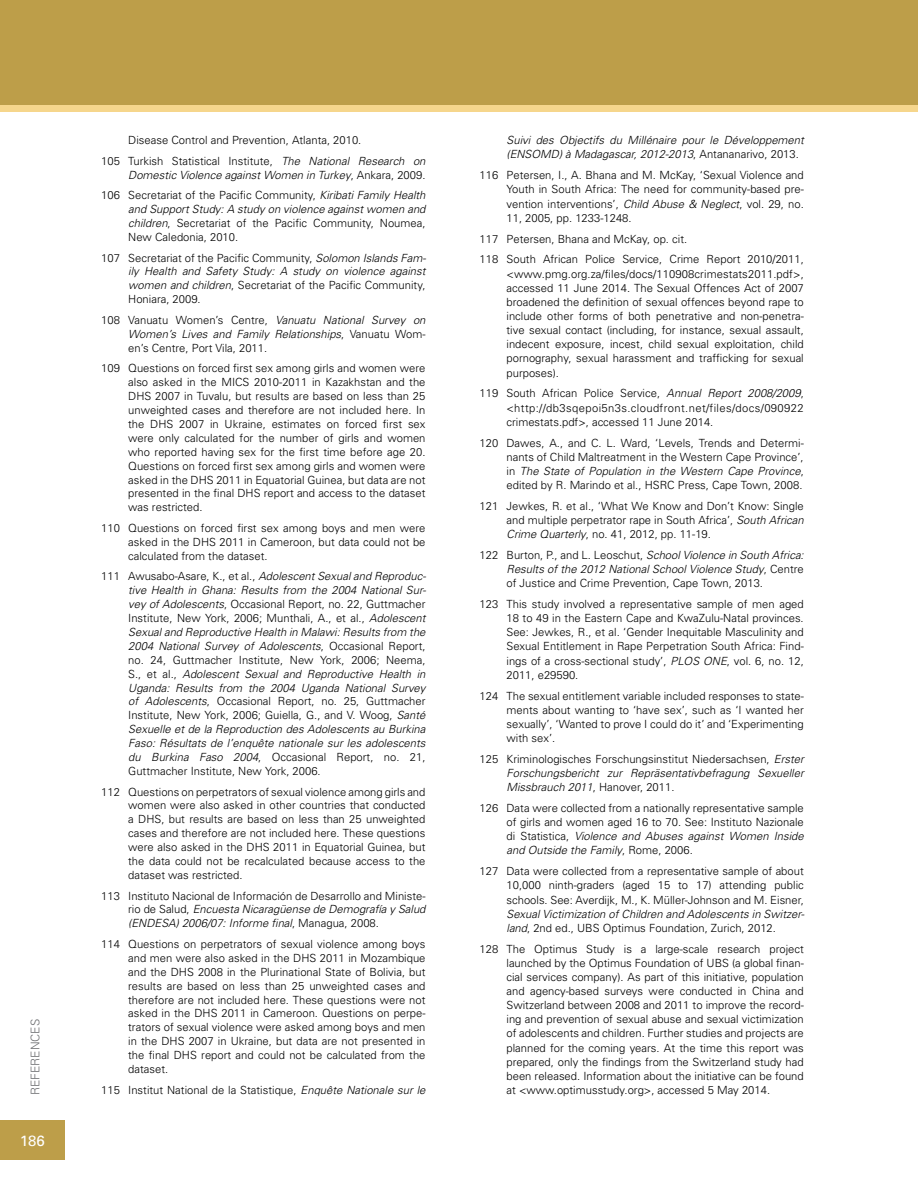
<style>
.page{position:relative;width:918px;height:1188px;background:#fff}
.page>*{position:absolute;margin:0;border:0;box-sizing:border-box;transform-origin:0 0}
.t1{font:14.85px "Univers";color:#fff}
.t2{font:300 12px "Univers";color:#6d6e71}
.t3{font:300 11.25px/14.1px "Univers";color:#000;text-align:justify}
.t4{font:italic 300 11.25px/14px "Univers";color:#000;text-align:justify}
.s1{font-style:italic}
.s2{font-style:normal}
</style>
<div class="page">
<div style="left:0;top:1120px;width:65px;height:40px;background:#bd9e49"></div>
<svg style="left:0;top:104px;width:918px;height:7px;background:#edce82"></svg>
<div style="left:0;top:0;width:918px;height:104px;background:#bd9e49"></div>
<p class="t2" style="left:28px;top:1095px;width:76px;rotate:-90deg">References</p>
<h1 class="t1" style="left:20px;top:1132px;width:26px">186</h1>
<p class="t3" style="left:101px;top:129px;width:326px;line-height:20.7px;text-indent:27px">Disease Control and Prevention, Atlanta, 2010.<br>105 Turkish Statistical Institute, <span class="s1">The National Research on</span></p>
<p class="t4" style="left:101px;top:164px;width:326px;line-height:20.7px;text-align:right">Domestic Violence against Women in Turkey<span class="s2">, Ankara, 2009.<br>106 Secretariat of the Pacific Community,</span> Kiribati Family Health</p>
<p class="t3" style="left:128px;top:202px;width:299px"><span class="s1">and Support Study: A study on violence against women and children</span>, Secretariat of the Pacific Community, Noumea, New Caledonia, 2010.</p>
<p class="t3" style="left:128px;top:250px;width:299px;text-indent:-27px">107 Secretariat of the Pacific Community, <span class="s1">Solomon Islands Fam&shy;ily Health and Safety Study: A study on violence against women and children</span>, Secretariat of the Pacific Community, Honiara, 2009.</p>
<p class="t3" style="left:128px;top:313px;width:299px;text-indent:-27px">108 Vanuatu Women’s Centre, <span class="s1">Vanuatu National Survey on Women’s Lives and Family Relationships</span>, Vanuatu Wom&shy;en’s Centre, Port Vila, 2011.</p>
<p class="t3" style="left:128px;top:361px;width:299px;text-align:left;text-indent:-27px">109 Questions on forced first sex among girls and women were also asked in the MICS 2010-2011 in Kazakhstan and the DHS 2007 in Tuvalu, but results are based on less than 25 unweighted cases and therefore are not included here. In the DHS 2007 in Ukraine, estimates on forced first sex were only calculated for the number of girls and women who reported having sex for the first time before age 20.<br>Questions on forced first sex among girls and women were asked in the DHS 2011 in Equatorial Guinea, but data are not presented in the final DHS report and access to the dataset was restricted.</p>
<p class="t3" style="left:128px;top:521px;width:299px;text-indent:-27px">110 Questions on forced first sex among boys and men were asked in the DHS 2011 in Cameroon, but data could not be calculated from the dataset.</p>
<p class="t4" style="left:128px;top:569px;width:299px;text-indent:-27px"><span class="s2">111 Awusabo-Asare, K. , et al. ,</span> Adolescent Sexual and Reproduc&shy;tive Health in Ghana: Results from the 2004 National Sur&shy;vey of Adolescents<span class="s2">, Occasional Report, no. 22, Guttmacher Institute, New York, 2006; Munthali, A. , et al. ,</span> Adolescent Sexual and Reproductive Health in Malawi: Results from the 2004 National Survey of Adolescents<span class="s2">, Occasional R eport, no. 24, Guttmacher Institute, New York, 2006; Neema, S. , et al. ,</span> Adolescent Sexual and Reproductive Health in Uganda: Results from the 2004 Uganda National Survey of Adolescents<span class="s2">, Occasional Report, no. 25, Guttmacher Institute, New York, 2006; Guiella, G. , and V. Woog,</span> Santé Sexuelle et de la Reproduction des Adolescents au Burkina Faso: Résultats de l’enquête nationale sur les adolescents du Burkina Faso 2004<span class="s2">, Occasional Report, no. 21, Guttmacher Institute, New York, 2006.</span></p>
<p class="t3" style="left:128px;top:784px;width:299px;text-indent:-27px">112 Questions on perpetrators of sexual violence among girls and women were also asked in other countries that conducted a DHS, but results are based on less than 25 unweighted cases and therefore are not included here. These questions were also asked in the DHS 2011 in Equatorial Guinea, but the data could not be recalculated because access to the dataset was restricted.</p>
<p class="t3" style="left:128px;top:888px;width:299px;text-indent:-27px">113 Instituto Nacional de Información de Desarrollo and Ministe&shy;rio de Salud, <span class="s1">Encuesta Nicaragüense de Demografía y Salud (ENDESA) 2006/07: Informe final</span>, Managua, 2008.</p>
<p class="t3" style="left:128px;top:937px;width:299px;text-indent:-27px">114 Questions on perpetrators of sexual violence among boys and men were also asked in the DHS 2011 in Mozambique and the DHS 2008 in the Plurinational State of Bolivia, but results are based on less than 25 unweighted cases and therefore are not included here. These questions were not asked in the DHS 2011 in Cameroon. Questions on perpe&shy;trators of sexual violence were asked among boys and men in the DHS 2007 in Ukraine, but data are not presented in the final DHS report and could not be calculated from the dataset.</p>
<p class="t3" style="left:101px;top:1082px;width:326px">115 Institut National de la Statistique, <span class="s1">Enquête Nationale sur le</span></p>
<p class="t4" style="left:507px;top:133px;width:299px">Suivi des Objectifs du Millénaire pour le Développement (ENSOMD) à Madagascar, 2012-2013<span class="s2">, Antananarivo, 2013.</span></p>
<p class="t3" style="left:507px;top:168px;width:299px;text-align:left;text-indent:-27px">116 Petersen, I. , A. B hana and M. McKay, ‘Sexual Violence and Youth in South Africa: The need for community-based pre&shy;vention interventions’, <span class="s1">Child Abuse &amp; Neglect</span>, vol. 29, no.<br>11, 2005, pp. 1233-1248.</p>
<p class="t3" style="left:480px;top:228px;width:326px;line-height:20.9px">117 Petersen, B hana and McKay, op. cit.<br>118 South African Police Service, Crime Report 2010/2011,</p>
<p class="t3" style="left:507px;top:266px;width:299px">&lt;www. pmg. org. za/files/docs/110908crimestats2011. pdf&gt;, accessed 11 June 2014. The Sexual Offences Act of 2007 broadened the definition of sexual offences beyond rape to include other forms of both penetrative and non-penetra&shy;tive sexual contact (including, for instance, sexual assault, indecent exposure, incest, child sexual exploitation, child pornography, sexual harassment and trafficking for sexual purposes).</p>
<p class="t3" style="left:507px;top:386px;width:299px;text-indent:-27px">119 South African Police Service, <span class="s1">Annual Report 2008/2009</span>, &lt;http://db3sqepoi5n3s. cloudfront. net/files/docs/090922 crimestats. pdf&gt;, accessed 11 June 2014.</p>
<p class="t3" style="left:507px;top:435px;width:299px;text-indent:-27px">120 Dawes, A. , and C. L. Ward, ‘Levels, Trends and Determi&shy;nants of Child Maltreatment in the Western Cape Province’, in <span class="s1">The State of Population in the Western Cape Province</span>, edited by R. Marindo et al. , HSRC Press, Cape Town, 2008.</p>
<p class="t3" style="left:507px;top:498px;width:299px;text-indent:-27px">121 Jewkes, R. et al. , ‘What We Know and Don’t Know: Single and multiple perpetrator rape in South Africa’, <span class="s1">South African Crime Quarterly</span>, no. 41, 2012, pp. 11-19.</p>
<p class="t3" style="left:507px;top:548px;width:299px;text-indent:-27px">122 B urton, P. , and L. Leoschut, <span class="s1">School Violence in South Africa:<br>Results of the 2012 National School Violence Study</span>, Centre of Justice and Crime Prevention, Cape Town, 2013.</p>
<p class="t3" style="left:507px;top:597px;width:299px;text-align:left;text-indent:-27px">123 This study involved a representative sample of men aged 18 to 49 in the Eastern Cape and KwaZulu-Natal provinces.<br>See: Jewkes, R. , et al. ‘Gender Inequitable Masculinity and Sexual Entitlement in Rape Perpetration South Africa: Find&shy;ings of a cross-sectional study’, <span class="s1">PLOS ONE</span>, vol. 6, no. 12, 2011, e29590.</p>
<p class="t3" style="left:507px;top:688px;width:299px;text-indent:-27px">124 The sexual entitlement variable included responses to state&shy;ments about wanting to ‘have sex’, such as ‘I wanted her sexually’, ‘Wanted to prove I could do it’ and ‘Experimenting with sex’.</p>
<p class="t4" style="left:507px;top:752px;width:299px;text-indent:-27px"><span class="s2">125 Kriminologisches Forschungsinstitut Niedersachsen,</span> Erster Forschungsbericht zur Repräsentativbefragung Sexueller Missbrauch 2011<span class="s2">, Hanover, 2011.</span></p>
<p class="t3" style="left:507px;top:801px;width:299px;text-indent:-27px">126 Data were collected from a nationally representative sample of girls and women aged 16 to 70. See: Instituto Nazionale di Statistica, <span class="s1">Violence and Abuses against Women Inside and Outside the Family</span>, R ome, 2006.</p>
<p class="t3" style="left:507px;top:864px;width:299px;text-indent:-27px">127 Data were collected from a representative sample of about 10,000 ninth-graders (aged 15 to 17) attending public schools. See: Averdijk, M. , K. Müller-Johnson and M. Eisner,</p>
<p class="t4" style="left:507px;top:906px;width:299px">Sexual Victimization of Children and Adolescents in Switzer&shy;land<span class="s2">, 2nd ed. , UBS Optimus Foundation, Zurich, 2012.</span></p>
<p class="t3" style="left:507px;top:941px;width:299px;text-indent:-27px">128 The Optimus Study is a large-scale research project launched by the Optimus Foundation of UBS (a global finan&shy;cial services company). As part of this initiative, population and agency-based surveys were conducted in China and Switzerland between 2008 and 2011 to improve the record&shy;ing and prevention of sexual abuse and sexual victimization of adolescents and children. Further studies and projects are planned for the coming years. At the time this report was prepared, only the findings from the Switzerland study had been released. Information about the initiative can be found</p>
<p class="t3" style="left:507px;top:1083px;width:263px">at &lt;www. optimusstudy. org&gt;, accessed 5 May 2014.</p>
</div>
